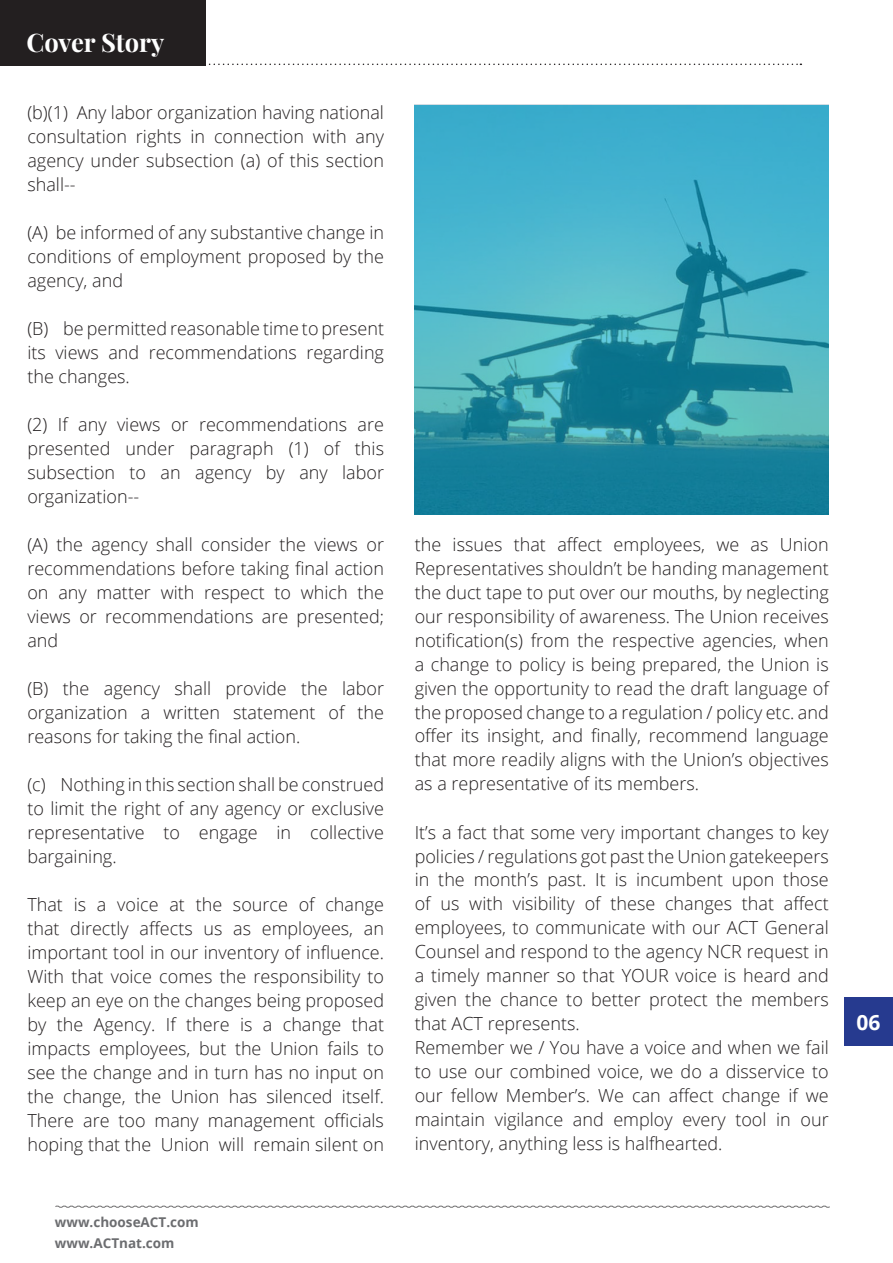
<style>
.page{position:relative;width:893px;height:1263px;background:#fff}
.page>*{position:absolute;margin:0;border:0;box-sizing:border-box;transform-origin:0 0}
.t1{font:700 25.5px "Playfair Display";color:#fff}
.t2{font:700 21px "Open Sans";color:#fff}
.t3{font:300 18px/24px "Open Sans";color:#231f20;text-align:justify}
.t4{font:700 13.5px/21px "Open Sans";color:#6c6d70}
</style>
<div class="page">
<div style="left:844px;top:997px;width:49px;height:49px;background:#263a8f"></div>
<svg style="left:55px;top:1205px;width:775px;height:3px"></svg>
<svg style="left:208px;top:64px;width:593px;height:1px"></svg>
<div style="left:0;top:0;width:206px;height:65px;background:#231f20"></div>
<img style="left:415px;top:105px;width:414px;height:409px">
<h1 class="t1" style="left:26px;top:26px;width:139px">Cover Story</h1>
<p class="t3" style="left:27px;top:100px;width:358px">(b)(1) Any labor organization having national consultation rights in connection with any agency under subsection (a) of this section shall--</p>
<p class="t3" style="left:27px;top:220px;width:358px">(A) be informed of any substantive change in conditions of employment proposed by the agency, and</p>
<p class="t3" style="left:27px;top:316px;width:358px">(B) be permitted reasonable time to present its views and recommendations regarding the changes.</p>
<p class="t3" style="left:27px;top:412px;width:358px">(2) If any views or recommendations are presented under paragraph (1) of this subsection to an agency by any labor organization--</p>
<p class="t3" style="left:27px;top:532px;width:358px">(A) the agency shall consider the views or recommendations before taking final action on any matter with respect to which the views or recommendations are presented; and</p>
<p class="t3" style="left:27px;top:676px;width:358px">(B) the agency shall provide the labor organization a written statement of the reasons for taking the final action.</p>
<p class="t3" style="left:27px;top:772px;width:358px">(c) Nothing in this section shall be construed to limit the right of any agency or exclusive representative to engage in collective bargaining.</p>
<p class="t3" style="left:27px;top:892px;width:358px">That is a voice at the source of change that directly affects us as employees, an important tool in our inventory of influence.<br>With that voice comes the responsibility to keep an eye on the changes being proposed by the Agency. If there is a change that impacts employees, but the Union fails to see the change and in turn has no input on the change, the Union has silenced itself.<br>There are too many management officials hoping that the Union will remain silent on</p>
<p class="t4" style="left:55px;top:1211px;width:145px">www.chooseACT.com www.ACTnat.com</p>
<p class="t3" style="left:415px;top:531px;width:416px">the issues that affect employees, we as Union Representatives shouldn’t be handing management the duct tape to put over our mouths, by neglecting our responsibility of awareness. The Union receives notification(s) from the respective agencies, when a change to policy is being prepared, the Union is given the opportunity to read the draft language of the proposed change to a regulation / policy etc. and offer its insight, and finally, recommend language that more readily aligns with the Union’s objectives as a representative of its members.</p>
<p class="t3" style="left:415px;top:819px;width:416px;text-align:left">It’s a fact that some very important changes to key policies / regulations got past the Union gatekeepers in the month’s past. It is incumbent upon those of us with visibility of these changes that affect employees, to communicate with our ACT General Counsel and respond to the agency NCR request in a timely manner so that YOUR voice is heard and given the chance to better protect the members that ACT represents.<br>Remember we / You have a voice and when we fail to use our combined voice, we do a disservice to our fellow Member’s. We can affect change if we maintain vigilance and employ every tool in our inventory, anything less is halfhearted.</p>
<p class="t2" style="left:856px;top:1008px;width:25px">06</p>
</div>
